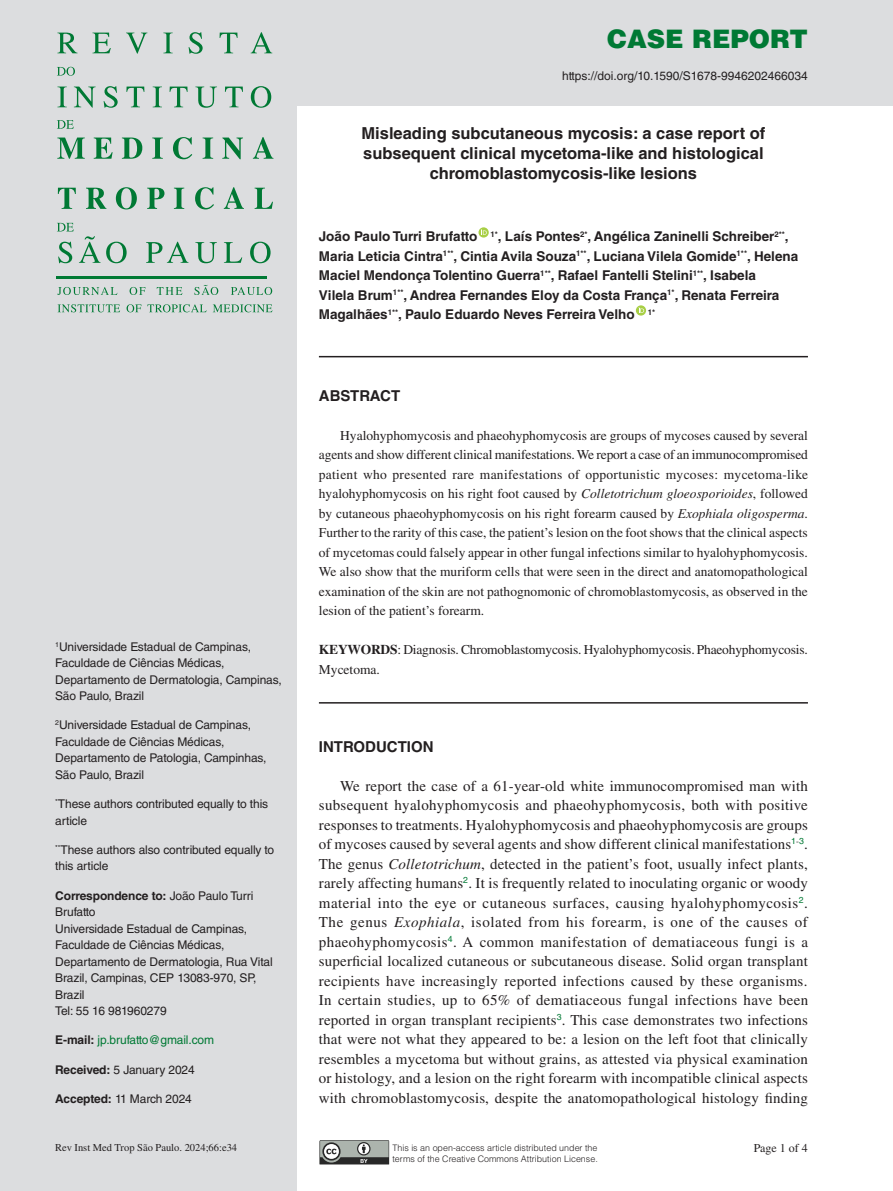
<style>
.page{position:relative;width:893px;height:1191px;background:#fff}
.page>*{position:absolute;margin:0;border:0;box-sizing:border-box;transform-origin:0 0}
.t1{font:900 25.5px "Helvetica LT Std";color:#007934}
.Título{font:700 16.5px/19.8px "Helvetica LT Std";color:#231f20;text-align:center}
.t2{font:15px/19.5px "Times LT Std";letter-spacing:.01em;color:#231f20;text-align:justify}
.Seção{font:700 15px "Helvetica LT Std";color:#231f20}
.Resumo{font:13.5px/19.5px "Times LT Std";color:#231f20;text-align:justify}
.Autores{font:700 13.5px/19.5px "Helvetica LT Std";color:#231f20}
.Keywords{font:13.5px/19.5px "Times LT Std";letter-spacing:-.015em;color:#231f20}
.Rodapé{font:12px/16.5px "Helvetica LT Std";letter-spacing:-.01em;color:#231f20}
.Rodapé-2{font:12px "Helvetica LT Std";letter-spacing:-.01em;color:#007934}
.t3{font:12px "Times LT Std";color:#231f20}
.t4{font:10.5px "Times LT Std";color:#231f20}
.t5{font:300 8.85px/10.6px "Helvetica LT Std";color:#231f20}
.s1{font-weight:700}
.s2{font-weight:700;color:#231f20}
.s3{font-style:italic}
</style>
<div class="page">
<div style="left:0;top:0;width:297px;height:1191px;background:#dcdddf"></div>
<div style="left:22px;top:0;width:871px;height:106px;background:#dcdddf"></div>
<svg style="left:57px;top:33px;width:21px;height:20px"></svg>
<svg style="left:92px;top:33px;width:19px;height:20px"></svg>
<svg style="left:126px;top:33px;width:21px;height:21px"></svg>
<svg style="left:163px;top:33px;width:10px;height:20px"></svg>
<svg style="left:189px;top:32px;width:14px;height:22px"></svg>
<svg style="left:220px;top:33px;width:18px;height:20px"></svg>
<svg style="left:251px;top:32px;width:21px;height:21px"></svg>
<svg style="left:57px;top:87px;width:10px;height:20px"></svg>
<svg style="left:74px;top:87px;width:22px;height:21px"></svg>
<svg style="left:104px;top:86px;width:14px;height:22px"></svg>
<svg style="left:126px;top:87px;width:18px;height:20px"></svg>
<svg style="left:153px;top:87px;width:9px;height:20px"></svg>
<svg style="left:170px;top:87px;width:18px;height:20px"></svg>
<svg style="left:195px;top:87px;width:22px;height:21px"></svg>
<svg style="left:225px;top:87px;width:18px;height:20px"></svg>
<svg style="left:251px;top:86px;width:20px;height:22px"></svg>
<svg style="left:57px;top:137px;width:28px;height:22px"></svg>
<svg style="left:94px;top:137px;width:19px;height:22px"></svg>
<svg style="left:122px;top:137px;width:20px;height:22px"></svg>
<svg style="left:152px;top:137px;width:11px;height:22px"></svg>
<svg style="left:173px;top:137px;width:19px;height:22px"></svg>
<svg style="left:203px;top:137px;width:10px;height:22px"></svg>
<svg style="left:222px;top:137px;width:21px;height:22px"></svg>
<svg style="left:253px;top:137px;width:20px;height:22px"></svg>
<svg style="left:58px;top:188px;width:18px;height:21px"></svg>
<svg style="left:86px;top:188px;width:20px;height:21px"></svg>
<svg style="left:116px;top:187px;width:21px;height:22px"></svg>
<svg style="left:147px;top:188px;width:17px;height:21px"></svg>
<svg style="left:174px;top:188px;width:10px;height:21px"></svg>
<svg style="left:195px;top:187px;width:19px;height:22px"></svg>
<svg style="left:224px;top:187px;width:20px;height:22px"></svg>
<svg style="left:255px;top:188px;width:18px;height:21px"></svg>
<svg style="left:146px;top:242px;width:43px;height:21px"></svg>
<svg style="left:195px;top:242px;width:22px;height:21px"></svg>
<svg style="left:224px;top:242px;width:18px;height:21px"></svg>
<svg style="left:250px;top:242px;width:21px;height:21px"></svg>
<svg style="left:57px;top:223px;width:70px;height:40px"></svg>
<svg style="left:57px;top:120px;width:17px;height:9px"></svg>
<svg style="left:57px;top:67px;width:18px;height:9px"></svg>
<svg style="left:57px;top:287px;width:60px;height:8px"></svg>
<svg style="left:130px;top:287px;width:15px;height:8px"></svg>
<svg style="left:157px;top:287px;width:25px;height:8px"></svg>
<svg style="left:194px;top:285px;width:24px;height:10px"></svg>
<svg style="left:231px;top:287px;width:41px;height:8px"></svg>
<svg style="left:58px;top:304px;width:62px;height:8px"></svg>
<svg style="left:127px;top:304px;width:14px;height:8px"></svg>
<svg style="left:147px;top:304px;width:60px;height:8px"></svg>
<svg style="left:213px;top:304px;width:59px;height:8px"></svg>
<hr style="left:56px;top:276px;width:210px;height:2px;background:#007934">
<svg style="left:320px;top:1140px;width:69px;height:24px;background:#868a87"></svg>
<hr style="left:319px;top:356px;width:489px;height:1px;background:#231f20">
<hr style="left:319px;top:702px;width:489px;height:1px;background:#231f20">
<svg style="left:479px;top:227px;width:10px;height:10px"></svg>
<svg style="left:481px;top:229px;width:6px;height:6px"></svg>
<svg style="left:636px;top:305px;width:10px;height:10px"></svg>
<svg style="left:639px;top:307px;width:5px;height:6px"></svg>
<h1 class="t1" style="left:607px;top:22px;width:202px">CASE REPORT</h1>
<p class="Rodapé" style="left:562px;top:67px;width:247px">https://doi.org/10.1590/S1678-9946202466034</p>
<p class="Título" style="left:362px;top:123px;width:405px">Misleading subcutaneous mycosis: a case report of subsequent clinical mycetoma-like and histological chromoblastomycosis-like lesions</p>
<p class="Rodapé" style="left:55px;top:638px;width:228px"><sup>1</sup>Universidade Estadual de Campinas,<br>Faculdade de Ciências Médicas,<br>Departamento de Dermatologia, Campinas,<br>São Paulo, Brazil</p>
<p class="Rodapé" style="left:55px;top:717px;width:213px"><sup>2</sup>Universidade Estadual de Campinas,<br>Faculdade de Ciências Médicas,<br>Departamento de Patologia, Campinhas,<br>São Paulo, Brazil</p>
<p class="Rodapé" style="left:55px;top:795px;width:214px"><sup>*</sup>These authors contributed equally to this article</p>
<p class="Rodapé" style="left:55px;top:841px;width:220px"><sup>**</sup>These authors also contributed equally to this article</p>
<p class="Rodapé" style="left:55px;top:887px;width:219px"><span class="s1">Correspondence to:</span> João Paulo Turri<br>Brufatto<br>Universidade Estadual de Campinas,<br>Faculdade de Ciências Médicas,<br>Departamento de Dermatologia, Rua Vital<br>Brazil, Campinas, CEP 13083-970, SP,<br>Brazil<br>Tel: 55 16 981960279</p>
<p class="Rodapé-2" style="left:55px;top:1033px;width:160px"><span class="s2">E-mail:</span> jp.brufatto@gmail.com</p>
<p class="Rodapé" style="left:55px;top:1061px;width:141px"><span class="s1">Received:</span> 5 January 2024</p>
<p class="Rodapé" style="left:55px;top:1090px;width:138px"><span class="s1">Accepted:</span> 11 March 2024</p>
<p class="Autores" style="left:319px;top:226px;width:481px">João Paulo Turri Brufatto <sup>1*</sup>, Laís Pontes<sup>2*</sup>, Angélica Zaninelli Schreiber<sup>2**</sup>, Maria Leticia Cintra<sup>1**</sup>, Cintia Avila Souza<sup>1**</sup>, Luciana Vilela Gomide<sup>1**</sup>, Helena Maciel Mendonça Tolentino Guerra<sup>1**</sup>, Rafael Fantelli Stelini<sup>1**</sup>, Isabela<br>Vilela Brum<sup>1**</sup>, Andrea Fernandes Eloy da Costa França<sup>1*</sup>, Renata Ferreira Magalhães<sup>1**</sup>, Paulo Eduardo Neves Ferreira Velho <sup>1*</sup></p>
<p class="Seção" style="left:319px;top:386px;width:83px">ABSTRACT</p>
<p class="Resumo" style="left:319px;top:425px;width:491px;text-indent:21px">Hyalohyphomycosis and phaeohyphomycosis are groups of mycoses caused by several agents and show different clinical manifestations. We report a case of an immunocompromised patient who presented rare manifestations of opportunistic mycoses: mycetoma-like hyalohyphomycosis on his right foot caused by <span class="s3">Colletotrichum gloeosporioides</span>, followed by cutaneous phaeohyphomycosis on his right forearm caused by <span class="s3">Exophiala oligosperma</span>.<br>Further to the rarity of this case, the patient’s lesion on the foot shows that the clinical aspects of mycetomas could falsely appear in other fungal infections similar to hyalohyphomycosis.<br>We also show that the muriform cells that were seen in the direct and anatomopathological examination of the skin are not pathognomonic of chromoblastomycosis, as observed in the lesion of the patient’s forearm.</p>
<p class="Keywords" style="left:319px;top:640px;width:490px"><span class="s1">KEYWORDS</span>: Diagnosis. Chromoblastomycosis. Hyalohyphomycosis. Phaeohyphomycosis.<br>Mycetoma.</p>
<p class="Seção" style="left:319px;top:737px;width:116px">INTRODUCTION</p>
<p class="t2" style="left:319px;top:776px;width:491px;text-indent:21px">We report the case of a 61-year-old white immunocompromised man with subsequent hyalohyphomycosis and phaeohyphomycosis, both with positive responses to treatments. Hyalohyphomycosis and phaeohyphomycosis are groups of mycoses caused by several agents and show different clinical manifestations<sup>1</sup><sup>-</sup><sup>3</sup>.<br>The genus <span class="s3">Colletotrichum</span>, detected in the patient’s foot, usually infect plants, rarely affecting humans<sup>2</sup>. It is frequently related to inoculating organic or woody material into the eye or cutaneous surfaces, causing hyalohyphomycosis<sup>2</sup>.<br>The genus <span class="s3">Exophiala</span>, isolated from his forearm, is one of the causes of phaeohyphomycosis<sup>4</sup>. A common manifestation of dematiaceous fungi is a superficial localized cutaneous or subcutaneous disease. Solid organ transplant recipients have increasingly reported infections caused by these organisms.<br>In certain studies, up to 65% of dematiaceous fungal infections have been reported in organ transplant recipients<sup>3</sup>. This case demonstrates two infections that were not what they appeared to be: a lesion on the left foot that clinically resembles a mycetoma but without grains, as attested via physical examination or histology, and a lesion on the right forearm with incompatible clinical aspects with chromoblastomycosis, despite the anatomopathological histology finding</p>
<p class="t4" style="left:55px;top:1142px;width:183px">Rev Inst Med Trop São Paulo. 2024;66:e34</p>
<p class="t3" style="left:754px;top:1141px;width:56px">Page 1 of 4</p>
<p class="t5" style="left:392px;top:1142px;width:207px">This is an open-access article distributed under the terms of the Creative Commons Attribution License.</p>
</div>
